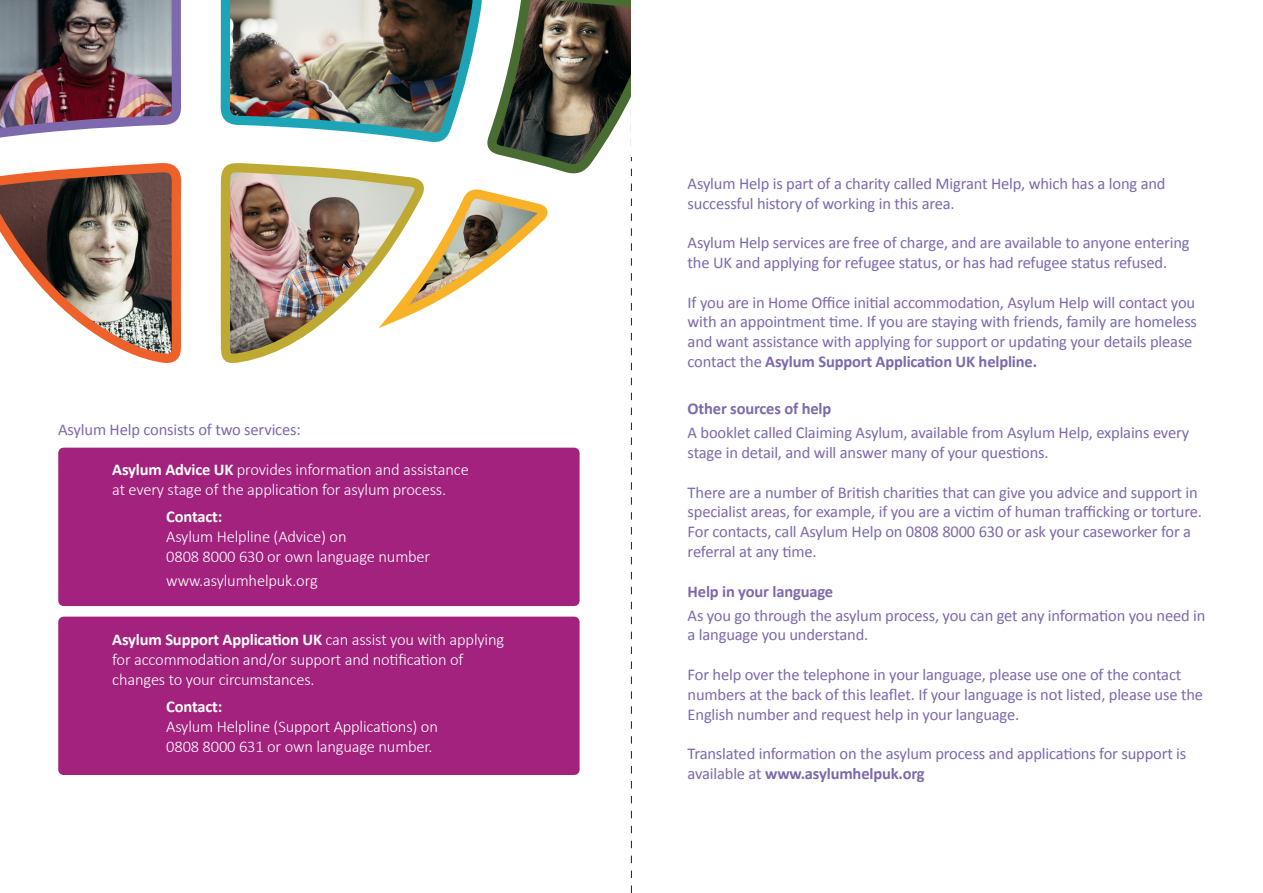
<style>
.page{position:relative;width:1263px;height:893px;background:#fff}
.page>*{position:absolute;margin:0;border:0;box-sizing:border-box;transform-origin:0 0}
.t1{font:16.5px/19.8px "Calibri";letter-spacing:-.01em;color:#7d69ae}
.t2{font:300 16.5px/19.8px "Calibri";letter-spacing:-.01em;color:#fff}
.t3{font:700 16.5px "Calibri";letter-spacing:-.01em;color:#7d69ae}
.t4{font:700 16.5px "Calibri";letter-spacing:-.01em;color:#fff}
.s1{font-weight:700}
</style>
<div class="page">
<div style="left:58px;top:617px;width:522px;height:158px;background:#a3227e"></div>
<div style="left:58px;top:448px;width:522px;height:158px;background:#a3227e"></div>
<img style="left:0;top:0;width:181px;height:138px">
<svg style="left:0;top:163px;width:182px;height:199px"></svg>
<svg style="left:216px;top:0;width:416px;height:893px"></svg>
<div style="left:631px;top:0;width:35px;height:156px;background:#fff"></div>
<p class="t1" style="left:58px;top:420px;width:244px">Asylum Help consists of two services:</p>
<p class="t2" style="left:112px;top:459px;width:358px"><span class="s1">Asylum Advice UK</span> provides information and assistance at every stage of the application for asylum process.</p>
<p class="t4" style="left:166px;top:506px;width:58px">Contact:</p>
<p class="t2" style="left:166px;top:526px;width:182px">Asylum Helpline (Advice) on</p>
<p class="t2" style="left:166px;top:545px;width:266px">0808 8000 630 or own language number</p>
<p class="t2" style="left:166px;top:570px;width:153px">www.asylumhelpuk.org</p>
<p class="t2" style="left:112px;top:629px;width:393px"><span class="s1">Asylum Support Application UK</span> can assist you with applying for accommodation and/or support and notification of changes to your circumstances.</p>
<p class="t4" style="left:166px;top:696px;width:58px">Contact:</p>
<p class="t2" style="left:166px;top:716px;width:273px">Asylum Helpline (Support Applications) on</p>
<p class="t2" style="left:166px;top:736px;width:268px">0808 8000 631 or own language number.</p>
<p class="t1" style="left:688px;top:174px;width:479px">Asylum Help is part of a charity called Migrant Help, which has a long and successful history of working in this area.</p>
<p class="t1" style="left:688px;top:233px;width:503px">Asylum Help services are free of charge, and are available to anyone entering the UK and applying for refugee status, or has had refugee status refused.</p>
<p class="t1" style="left:688px;top:292px;width:511px">If you are in Home Office initial accommodation, Asylum Help will contact you with an appointment time. If you are staying with friends, family are homeless and want assistance with applying for support or updating your details please contact the <span class="s1">Asylum Support Application UK helpline.</span></p>
<p class="t3" style="left:688px;top:398px;width:145px">Other sources of help</p>
<p class="t1" style="left:688px;top:423px;width:503px">A booklet called Claiming Asylum, available from Asylum Help, explains every stage in detail, and will answer many of your questions.</p>
<p class="t1" style="left:688px;top:482px;width:516px">There are a number of British charities that can give you advice and support in specialist areas, for example, if you are a victim of human trafficking or torture.<br>For contacts, call Asylum Help on 0808 8000 630 or ask your caseworker for a referral at any time.</p>
<p class="t3" style="left:688px;top:581px;width:147px">Help in your language</p>
<p class="t1" style="left:688px;top:605px;width:519px">As you go through the asylum process, you can get any information you need in a language you understand.</p>
<p class="t1" style="left:688px;top:665px;width:517px">For help over the telephone in your language, please use one of the contact numbers at the back of this leaflet. If your language is not listed, please use the<br>English number and request help in your language.</p>
<p class="t1" style="left:688px;top:744px;width:500px">Translated information on the asylum process and applications for support is available at <span class="s1">www.asylumhelpuk.org</span></p>
</div>
